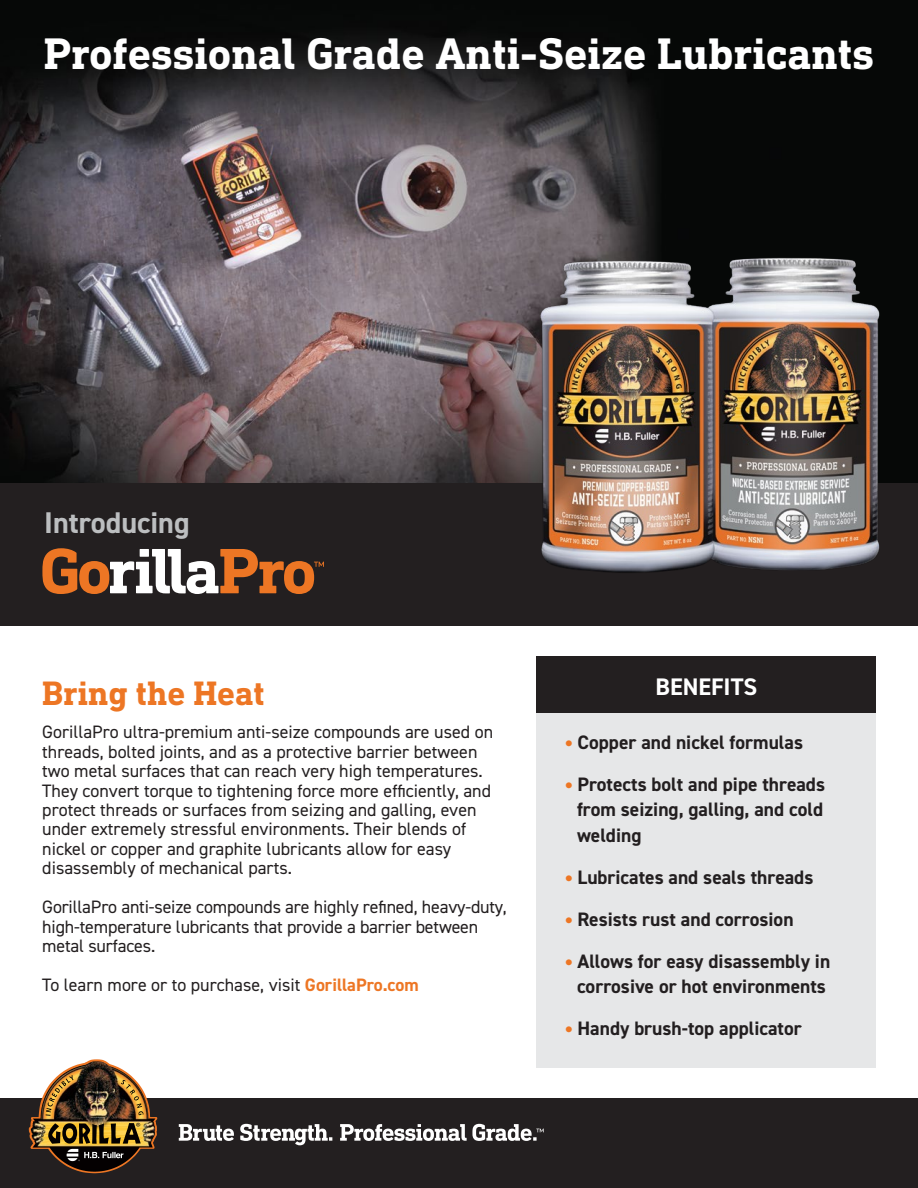
<style>
.page{position:relative;width:918px;height:1188px;background:#fff}
.page>*{position:absolute;margin:0;border:0;box-sizing:border-box;transform-origin:0 0}
.t1{font:700 45px "DIN Next Slab Pro";color:#fff}
.t2{font:700 34.5px "DIN Next Slab Pro";color:#ed7624}
.t3{font:700 30px "DIN2014";color:#bcbec0}
.t4{font:700 24px "DIN2014";color:#fff}
.t5{font:700 19.5px/25.5px "DIN2014";color:#231f20;text-align:justify}
.t6{font:18px/19.5px "DIN2014";color:#231f20}
.s1{font-weight:700;color:#ed7624}
.s2{font-size:25.5px;color:#ed7624}
</style>
<div class="page">
<img style="left:0;top:0;width:918px;height:484px">
<div style="left:0;top:484px;width:918px;height:142px;background:#231f20"></div>
<div style="left:537px;top:656px;width:339px;height:411px;background:#e6e7e8"></div>
<div style="left:537px;top:656px;width:339px;height:56px;background:#231f20"></div>
<div style="left:0;top:1098px;width:918px;height:90px;background:#231f20"></div>
<img style="left:29px;top:1059px;width:128px;height:114px">
<svg style="left:179px;top:1124px;width:55px;height:17px"></svg>
<svg style="left:240px;top:1124px;width:92px;height:21px"></svg>
<svg style="left:340px;top:1124px;width:204px;height:17px"></svg>
<svg style="left:42px;top:548px;width:282px;height:46px"></svg>
<img style="left:534px;top:249px;width:353px;height:324px">
<h1 class="t1" style="left:44px;top:27px;width:832px">Professional Grade Anti-Seize Lubricants</h1>
<h3 class="t3" style="left:44px;top:503px;width:147px">Introducing</h3>
<h2 class="t2" style="left:42px;top:673px;width:224px">Bring the Heat</h2>
<p class="t6" style="left:42px;top:722px;width:452px">GorillaPro ultra-premium anti-seize compounds are used on threads, bolted joints, and as a protective barrier between two metal surfaces that can reach very high temperatures.<br>They convert torque to tightening force more efficiently, and protect threads or surfaces from seizing and galling, even under extremely stressful environments. Their blends of nickel or copper and graphite lubricants allow for easy disassembly of mechanical parts.</p>
<p class="t6" style="left:42px;top:897px;width:466px">GorillaPro anti-seize compounds are highly refined, heavy-duty, high-temperature lubricants that provide a barrier between metal surfaces.</p>
<p class="t6" style="left:42px;top:975px;width:378px">To learn more or to purchase, visit <span class="s1">GorillaPro.com</span></p>
<h3 class="t4" style="left:655px;top:670px;width:103px">BENEFITS</h3>
<p class="t5" style="left:565px;top:729px;width:239px"><span class="s2">•</span> Copper and nickel formulas</p>
<p class="t5" style="left:577px;top:771px;width:250px;text-indent:-12px"><span class="s2">•</span> Protects bolt and pipe threads from seizing, galling, and cold welding</p>
<p class="t5" style="left:565px;top:864px;width:250px"><span class="s2">•</span> Lubricates and seals threads</p>
<p class="t5" style="left:565px;top:906px;width:230px"><span class="s2">•</span> Resists rust and corrosion</p>
<p class="t5" style="left:565px;top:948px;width:267px;text-align:center"><span class="s2">•</span> Allows for easy disassembly in corrosive or hot environments</p>
<p class="t5" style="left:565px;top:1015px;width:238px"><span class="s2">•</span> Handy brush-top applicator</p>
</div>
